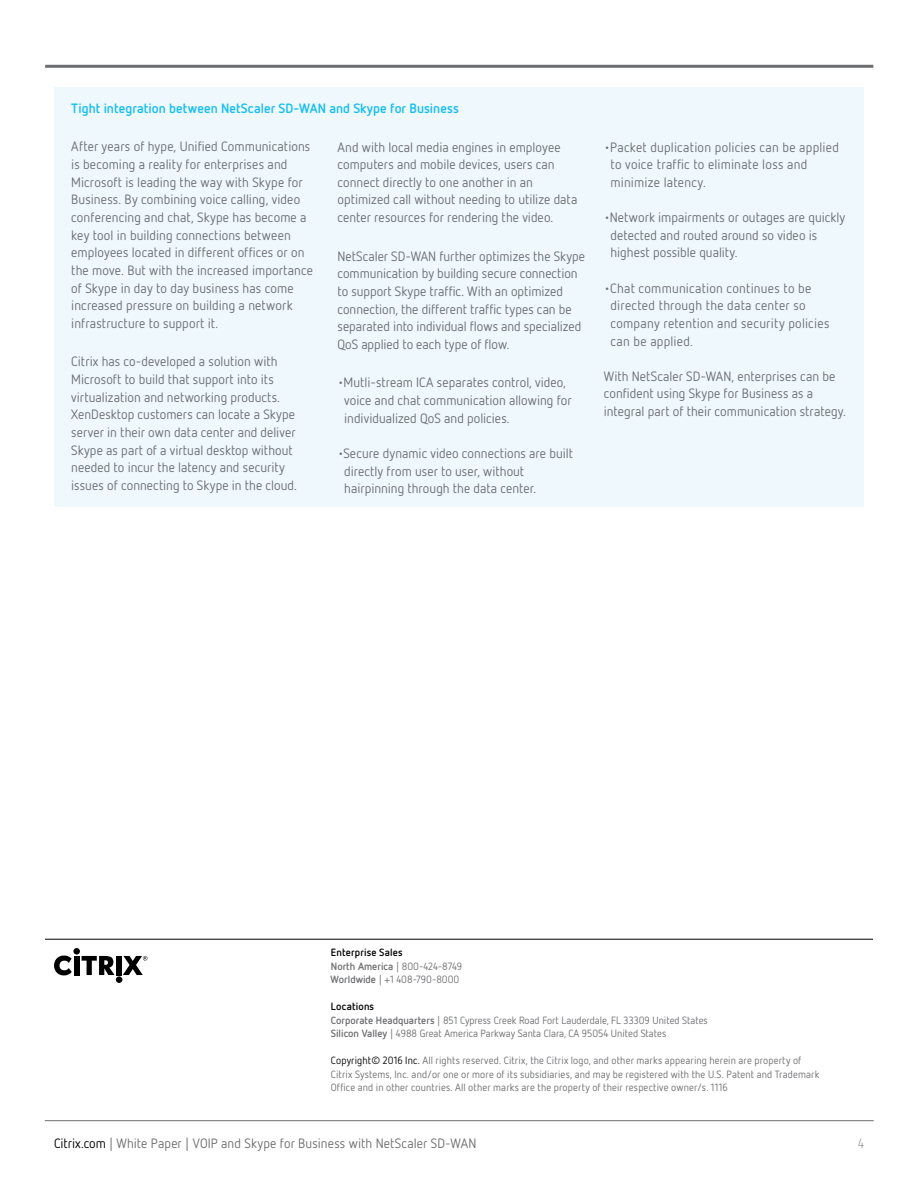
<style>
.page{position:relative;width:918px;height:1188px;background:#fff}
.page>*{position:absolute;margin:0;border:0;box-sizing:border-box;transform-origin:0 0}
.t1{font:13.5px/17.7px "Netto OT";letter-spacing:.005em;color:#6d6e71}
.t2{font:700 13.5px "Netto OT";letter-spacing:.005em;color:#15bef0}
.t3{font:300 13.5px "Netto OT";color:#6d6e71}
.t4{font:10.5px/13.5px "Netto OT";letter-spacing:.01em;color:#6d6e71}
.s1{font-weight:700;color:#000}
.s2{font-weight:700}
.s3{color:#000}
</style>
<div class="page">
<hr style="left:45px;top:65px;width:828px;height:3px;background:#6d6e71">
<hr style="left:45px;top:1120px;width:829px;height:1px;background:#6d6e71">
<div style="left:73px;top:948px;width:7px;height:7px;background:#000;border-radius:50%"></div>
<div style="left:74px;top:956px;width:5px;height:19px;background:#000"></div>
<div style="left:116px;top:976px;width:6px;height:7px;background:#000;border-radius:50%"></div>
<div style="left:116px;top:956px;width:6px;height:19px;background:#000"></div>
<svg style="left:54px;top:956px;width:18px;height:19px"></svg>
<svg style="left:82px;top:956px;width:33px;height:19px"></svg>
<svg style="left:123px;top:956px;width:24px;height:19px"></svg>
<hr style="left:45px;top:939px;width:828px;height:1px;background:#000">
<div style="left:54px;top:87px;width:810px;height:420px;background:#eef8fd"></div>
<p class="t2" style="left:71px;top:100px;width:389px">Tight integration between NetScaler SD-WAN and Skype for Business</p>
<p class="t1" style="left:71px;top:138px;width:243px">After years of hype, Unified Communications is becoming a reality for enterprises and Microsoft is leading the way with Skype for Business. By combining voice calling, video conferencing and chat, Skype has become a key tool in building connections between employees located in different offices or on the move. But with the increased importance of Skype in day to day business has come increased pressure on building a network infrastructure to support it.</p>
<p class="t1" style="left:71px;top:353px;width:227px">Citrix has co-developed a solution with Microsoft to build that support into its virtualization and networking products.<br>XenDesktop customers can locate a Skype server in their own data center and deliver Skype as part of a virtual desktop without needed to incur the latency and security issues of connecting to Skype in the cloud.</p>
<p class="t1" style="left:338px;top:138px;width:241px">And with local media engines in employee computers and mobile devices, users can connect directly to one another in an optimized call without needing to utilize data center resources for rendering the video.</p>
<p class="t1" style="left:338px;top:247px;width:249px">NetScaler SD-WAN further optimizes the Skype communication by building secure connection to support Skype traffic. With an optimized connection, the different traffic types can be separated into individual flows and specialized QoS applied to each type of flow.</p>
<p class="t1" style="left:344px;top:374px;width:229px;text-indent:-7px">•Mutli-stream ICA separates control, video, voice and chat communication allowing for individualized QoS and policies.</p>
<p class="t1" style="left:344px;top:444px;width:230px;text-indent:-7px">•Secure dynamic video connections are built directly from user to user, without hairpinning through the data center.</p>
<p class="t1" style="left:611px;top:138px;width:230px;text-indent:-7px">•Packet duplication policies can be applied to voice traffic to eliminate loss and minimize latency.</p>
<p class="t1" style="left:611px;top:208px;width:236px;text-indent:-7px">•Network impairments or outages are quickly detected and routed around so video is highest possible quality.</p>
<p class="t1" style="left:611px;top:279px;width:220px;text-indent:-7px">•Chat communication continues to be directed through the data center so company retention and security policies can be applied.</p>
<p class="t1" style="left:604px;top:367px;width:244px">With NetScaler SD-WAN, enterprises can be confident using Skype for Business as a integral part of their communication strategy.</p>
<p class="t4" style="left:331px;top:945px;width:133px"><span class="s1">Enterprise Sales<br></span><span class="s2">North America</span> | 800-424-8749<br><span class="s2">Worldwide</span> | +1 408-790-8000</p>
<p class="t4" style="left:331px;top:999px;width:379px"><span class="s1">Locations<br></span><span class="s2">Corporate Headquarters</span> | 851 Cypress Creek Road Fort Lauderdale, FL 33309 United States<br><span class="s2">Silicon Valley</span> | 4988 Great America Parkway Santa Clara, CA 95054 United States</p>
<p class="t4" style="left:331px;top:1053px;width:490px"><span class="s3">Copyright© 2016 Inc.</span> All rights reserved. Citrix, the Citrix logo, and other marks appearing herein are property of<br>Citrix Systems, Inc. and/or one or more of its subsidiaries, and may be registered with the U.S. Patent and Trademark<br>Office and in other countries. All other marks are the property of their respective owner/s. 1116</p>
<p class="t1" style="left:54px;top:1134px;width:424px"><span class="s3">Citrix.com</span> | White Paper | VOIP and Skype for Business with NetScaler SD-WAN</p>
<p class="t3" style="left:858px;top:1135px;width:7px">4</p>
</div>
